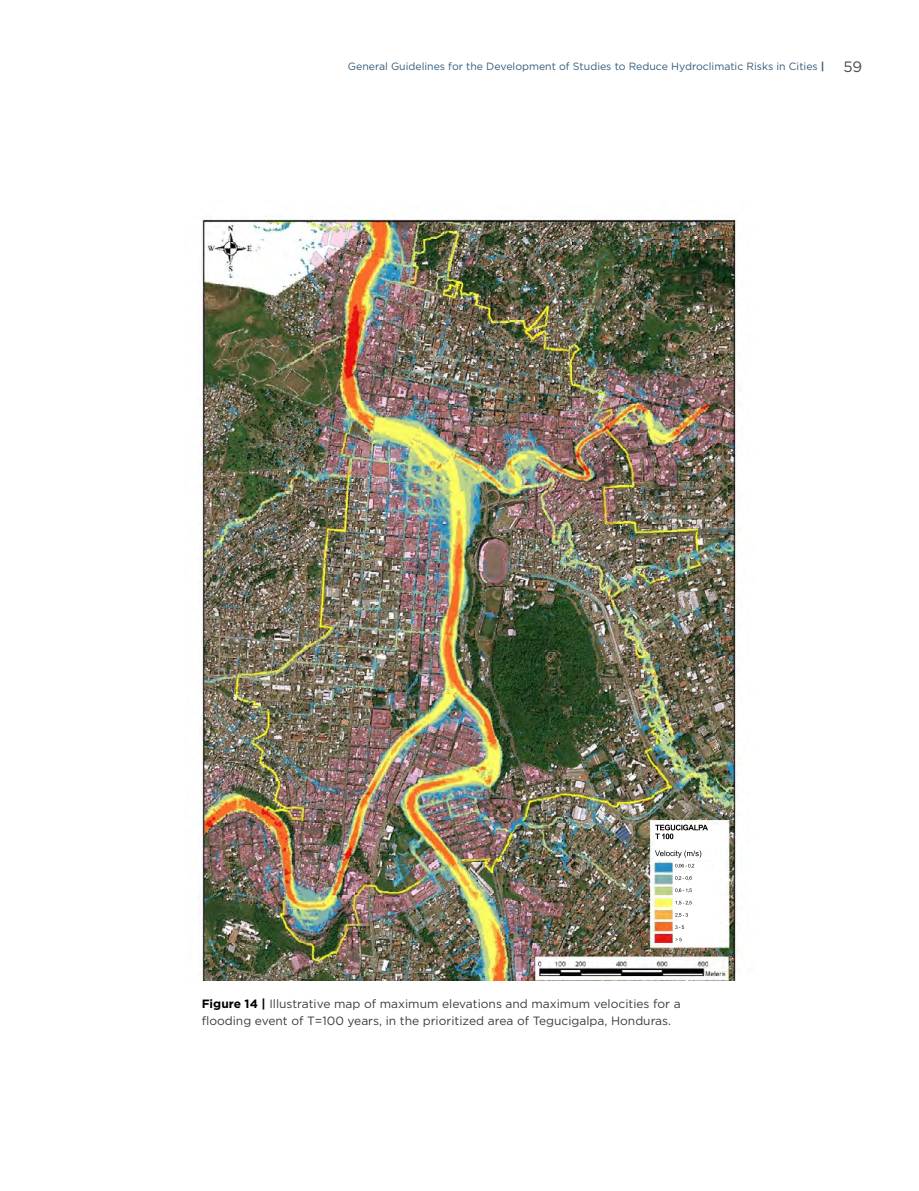
<style>
.page{position:relative;width:919px;height:1191px;background:#fff}
.page>*{position:absolute;margin:0;border:0;box-sizing:border-box;transform-origin:0 0}
.t1{font:15px "Gotham";color:#4a4a49}
.t2{font:12px/16.5px "Gotham";color:#3c3c3b}
.t3{font:10.5px "Gotham";color:#345c7a}
.s1{font-weight:700}
.s2{font-weight:700;color:#000}
</style>
<div class="page">
<img style="left:199px;top:216px;width:539px;height:764px">
<div style="left:654px;top:824px;width:73px;height:24px;background:#fff"></div>
<svg style="left:655px;top:824px;width:53px;height:15px"></svg>
<div style="left:655px;top:851px;width:58px;height:8px;background:#fff"></div>
<svg style="left:655px;top:850px;width:46px;height:7px"></svg>
<div style="left:673px;top:862px;width:37px;height:79px;background:#fff"></div>
<svg style="left:675px;top:937px;width:6px;height:4px"></svg>
<svg style="left:675px;top:925px;width:9px;height:4px"></svg>
<svg style="left:675px;top:913px;width:12px;height:4px"></svg>
<svg style="left:675px;top:900px;width:16px;height:5px"></svg>
<svg style="left:675px;top:888px;width:16px;height:4px"></svg>
<svg style="left:675px;top:876px;width:16px;height:4px"></svg>
<svg style="left:675px;top:864px;width:19px;height:4px"></svg>
<p class="t3" style="left:348px;top:60px;width:478px">General Guidelines for the Development of Studies to Reduce Hydroclimatic Risks in Cities <span class="s1">|</span></p>
<p class="t1" style="left:843px;top:57px;width:20px">59</p>
<p class="t2" style="left:202px;top:995px;width:480px"><span class="s2">Figure 14 |</span> Illustrative map of maximum elevations and maximum velocities for a flooding event of T=100 years, in the prioritized area of Tegucigalpa, Honduras.</p>
</div>
